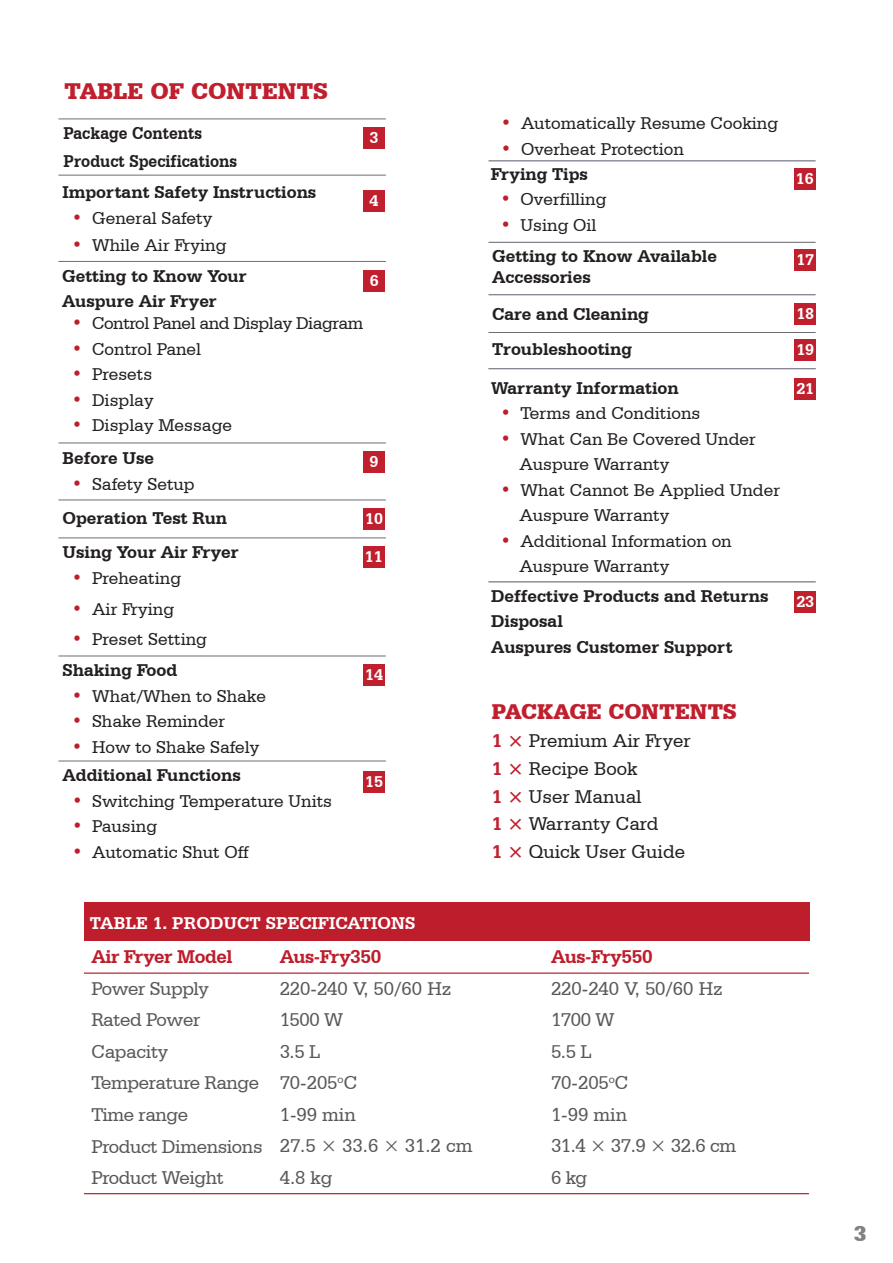
<style>
.page{position:relative;width:893px;height:1263px;background:#fff}
.page>*{position:absolute;margin:0;border:0;box-sizing:border-box;transform-origin:0 0}
.t1{font:900 24px "Serifa BT";color:#c01f2e}
.t2{font:900 22.5px "Serifa BT";color:#c01f2e}
.t3{font:900 22.5px "Serifa BT";color:#808285}
.t4{font:19.5px/31.5px "Serifa BT";color:#57585a}
.t5{font:19.5px/31.5px "Serifa BT";letter-spacing:-.02em;color:#57585a}
.t6{font:19.5px/27.8px "Serifa BT";color:#231f20}
.t7{font:700 19.5px "Serifa BT";letter-spacing:-.02em;color:#be1d2c}
.t8{font:18px/25.5px "Serifa BT";color:#231f20}
.t9{font:700 18px/25.5px "Serifa BT";color:#231f20}
.t10{font:700 18px/27.9px "Serifa BT";color:#231f20;scale:.91 1}
.t11{font:18px "Serifa BT";letter-spacing:-.025em;color:#231f20}
.t12{font:700 18px "Serifa BT";color:#fff}
.t13{font:700 16.5px/36px "Serifa BT";color:#fff}
.s1{color:#be1d2c}
.s2{font-weight:400;color:#be1d2c}
.s3{font-weight:400}
.s4{font-weight:700;color:#c01f2e}
.s5{font-weight:700;color:#be1d2c}
</style>
<div class="page">
<div style="left:84px;top:902px;width:725px;height:38px;background:#be1d2c"></div>
<hr style="left:58px;top:119px;width:328px;height:1px;background:#6c6d70">
<hr style="left:58px;top:175px;width:328px;height:1px;background:#6c6d70">
<hr style="left:488px;top:582px;width:328px;height:1px;background:#6c6d70">
<hr style="left:488px;top:368px;width:328px;height:1px;background:#6c6d70">
<hr style="left:58px;top:261px;width:328px;height:1px;background:#6c6d70">
<hr style="left:58px;top:443px;width:328px;height:1px;background:#6c6d70">
<hr style="left:58px;top:500px;width:328px;height:1px;background:#6c6d70">
<hr style="left:58px;top:537px;width:328px;height:1px;background:#6c6d70">
<hr style="left:58px;top:656px;width:328px;height:1px;background:#6c6d70">
<hr style="left:58px;top:761px;width:328px;height:1px;background:#6c6d70">
<hr style="left:489px;top:161px;width:327px;height:1px;background:#6c6d70">
<hr style="left:489px;top:242px;width:327px;height:1px;background:#6c6d70">
<hr style="left:489px;top:294px;width:327px;height:1px;background:#6c6d70">
<hr style="left:489px;top:332px;width:327px;height:1px;background:#6c6d70">
<div style="left:363px;top:190px;width:22px;height:22px;background:#c01f2e"></div>
<div style="left:363px;top:127px;width:22px;height:22px;background:#c01f2e"></div>
<div style="left:363px;top:270px;width:22px;height:21px;background:#c01f2e"></div>
<div style="left:363px;top:451px;width:22px;height:22px;background:#c01f2e"></div>
<div style="left:363px;top:508px;width:22px;height:22px;background:#c01f2e"></div>
<div style="left:363px;top:546px;width:22px;height:22px;background:#c01f2e"></div>
<div style="left:363px;top:664px;width:22px;height:22px;background:#c01f2e"></div>
<div style="left:363px;top:771px;width:22px;height:21px;background:#c01f2e"></div>
<div style="left:794px;top:168px;width:22px;height:21px;background:#c01f2e"></div>
<div style="left:795px;top:249px;width:21px;height:22px;background:#c01f2e"></div>
<div style="left:795px;top:303px;width:21px;height:22px;background:#c01f2e"></div>
<div style="left:795px;top:339px;width:21px;height:22px;background:#c01f2e"></div>
<div style="left:795px;top:378px;width:21px;height:22px;background:#c01f2e"></div>
<div style="left:795px;top:591px;width:21px;height:21px;background:#c01f2e"></div>
<hr style="left:84px;top:1193px;width:725px;height:1px;background:#be1d2c">
<hr style="left:84px;top:972px;width:725px;height:2px;background:#be1d2c">
<h1 class="t1" style="left:64px;top:76px;width:265px">TABLE OF CONTENTS</h1>
<p class="t10" style="left:64px;top:119px;width:192px">Package Contents<br>Product Specifications</p>
<p class="t9" style="left:62px;top:179px;width:255px">Important Safety Instructions</p>
<p class="t8" style="left:72px;top:205px;width:142px"><span class="s1">•</span> General Safety</p>
<p class="t8" style="left:72px;top:232px;width:156px"><span class="s1">•</span> While Air Frying</p>
<p class="t9" style="left:62px;top:263px;width:186px">Getting to Know Your<br>Auspure Air Fryer</p>
<p class="t13" style="left:369px;top:119px;width:10px">3</p>
<p class="t13" style="left:369px;top:182px;width:10px">4</p>
<p class="t13" style="left:370px;top:262px;width:10px">6</p>
<p class="t11" style="left:72px;top:312px;width:293px"><span class="s1">•</span> Control Panel and Display Diagram</p>
<p class="t8" style="left:72px;top:336px;width:131px"><span class="s1">•</span> Control Panel</p>
<p class="t8" style="left:72px;top:361px;width:82px"><span class="s1">•</span> Presets</p>
<p class="t8" style="left:72px;top:387px;width:83px"><span class="s1">•</span> Display</p>
<p class="t8" style="left:72px;top:412px;width:162px"><span class="s1">•</span> Display Message</p>
<p class="t9" style="left:62px;top:445px;width:93px">Before Use</p>
<p class="t9" style="left:62px;top:466px;width:178px;line-height:34.3px;text-indent:10px"><span class="s2">•</span> <span class="s3">Safety Setup<br></span>Operation Test Run<br>Using Your Air Fryer</p>
<p class="t8" style="left:72px;top:565px;width:111px"><span class="s1">•</span> Preheating</p>
<p class="t8" style="left:72px;top:596px;width:104px"><span class="s1">•</span> Air Frying</p>
<p class="t8" style="left:72px;top:626px;width:137px"><span class="s1">•</span> Preset Setting</p>
<p class="t9" style="left:62px;top:657px;width:116px">Shaking Food</p>
<p class="t8" style="left:72px;top:683px;width:196px"><span class="s1">•</span> What/When to Shake</p>
<p class="t8" style="left:72px;top:708px;width:155px"><span class="s1">•</span> Shake Reminder</p>
<p class="t9" style="left:63px;top:732px;width:198px;line-height:28.2px;text-indent:9px"><span class="s2">•</span> <span class="s3">How to Shake Safely<br></span>Additional Functions</p>
<p class="t8" style="left:72px;top:787px;width:262px"><span class="s1">•</span> Switching Temperature Units</p>
<p class="t8" style="left:72px;top:813px;width:87px"><span class="s1">•</span> Pausing</p>
<p class="t8" style="left:72px;top:838px;width:178px"><span class="s1">•</span> Automatic Shut Off</p>
<p class="t13" style="left:369px;top:443px;width:10px">9</p>
<p class="t13" style="left:365px;top:500px;width:19px">10</p>
<p class="t13" style="left:365px;top:538px;width:19px">11</p>
<p class="t13" style="left:365px;top:656px;width:19px">14</p>
<p class="t13" style="left:365px;top:763px;width:19px">15</p>
<p class="t8" style="left:501px;top:110px;width:279px"><span class="s1">•</span> Automatically Resume Cooking</p>
<p class="t8" style="left:501px;top:136px;width:185px"><span class="s1">•</span> Overheat Protection</p>
<p class="t9" style="left:491px;top:161px;width:99px">Frying Tips</p>
<p class="t8" style="left:500px;top:186px;width:108px"><span class="s1">•</span> Overfilling</p>
<p class="t9" style="left:492px;top:209px;width:226px;line-height:30.8px;text-indent:8px"><span class="s2">•</span> <span class="s3">Using Oil<br></span>Getting to Know Available</p>
<p class="t9" style="left:492px;top:263px;width:100px">Accessories</p>
<p class="t9" style="left:492px;top:297px;width:158px;line-height:34.5px">Care and Cleaning<br>Troubleshooting</p>
<p class="t9" style="left:491px;top:375px;width:189px">Warranty Information</p>
<p class="t8" style="left:500px;top:400px;width:201px"><span class="s1">•</span> Terms and Conditions</p>
<p class="t8" style="left:519px;top:426px;width:238px;text-indent:-19px"><span class="s1">•</span> What Can Be Covered Under<br>Auspure Warranty</p>
<p class="t8" style="left:519px;top:477px;width:262px;text-indent:-19px"><span class="s1">•</span> What Cannot Be Applied Under<br>Auspure Warranty</p>
<p class="t8" style="left:519px;top:528px;width:214px;text-indent:-19px"><span class="s1">•</span> Additional Information on<br>Auspure Warranty</p>
<p class="t13" style="left:796px;top:160px;width:19px">16</p>
<p class="t13" style="left:796px;top:241px;width:19px">17</p>
<p class="t13" style="left:796px;top:295px;width:19px">18<br>19</p>
<p class="t13" style="left:796px;top:370px;width:19px">21</p>
<p class="t9" style="left:491px;top:583px;width:279px">Deffective Products and Returns<br>Disposal<br>Auspures Customer Support</p>
<p class="t13" style="left:796px;top:583px;width:19px">23</p>
<p class="t2" style="left:492px;top:698px;width:247px">PACKAGE CONTENTS</p>
<p class="t6" style="left:492px;top:726px;width:200px"><span class="s4">1</span> <span class="s5">×</span> Premium Air Fryer<br><span class="s4">1</span> <span class="s5">×</span> Recipe Book<br><span class="s4">1</span> <span class="s5">×</span> User Manual<br><span class="s4">1</span> <span class="s5">×</span> Warranty Card<br><span class="s4">1</span> <span class="s5">×</span> Quick User Guide</p>
<p class="t12" style="left:90px;top:912px;width:327px">TABLE 1. PRODUCT SPECIFICATIONS</p>
<p class="t7" style="left:92px;top:945px;width:142px">Air Fryer Model</p>
<p class="t5" style="left:91px;top:972px;width:173px">Power Supply<br>Rated Power<br>Capacity<br>Temperature Range<br>Time range<br>Product Dimensions<br>Product Weight</p>
<p class="t7" style="left:280px;top:945px;width:103px">Aus-Fry350</p>
<p class="t4" style="left:280px;top:972px;width:194px">220-240 V, 50/60 Hz<br>1500 W<br>3.5 L<br>70-205<sup>o</sup>C<br>1-99 min<br>27.5 × 33.6 × 31.2 cm<br>4.8 kg</p>
<p class="t7" style="left:551px;top:945px;width:103px">Aus-Fry550</p>
<p class="t4" style="left:551px;top:972px;width:187px">220-240 V, 50/60 Hz<br>1700 W<br>5.5 L<br>70-205<sup>o</sup>C<br>1-99 min<br>31.4 × 37.9 × 32.6 cm<br>6 kg</p>
<p class="t3" style="left:853px;top:1219px;width:15px">3</p>
</div>
